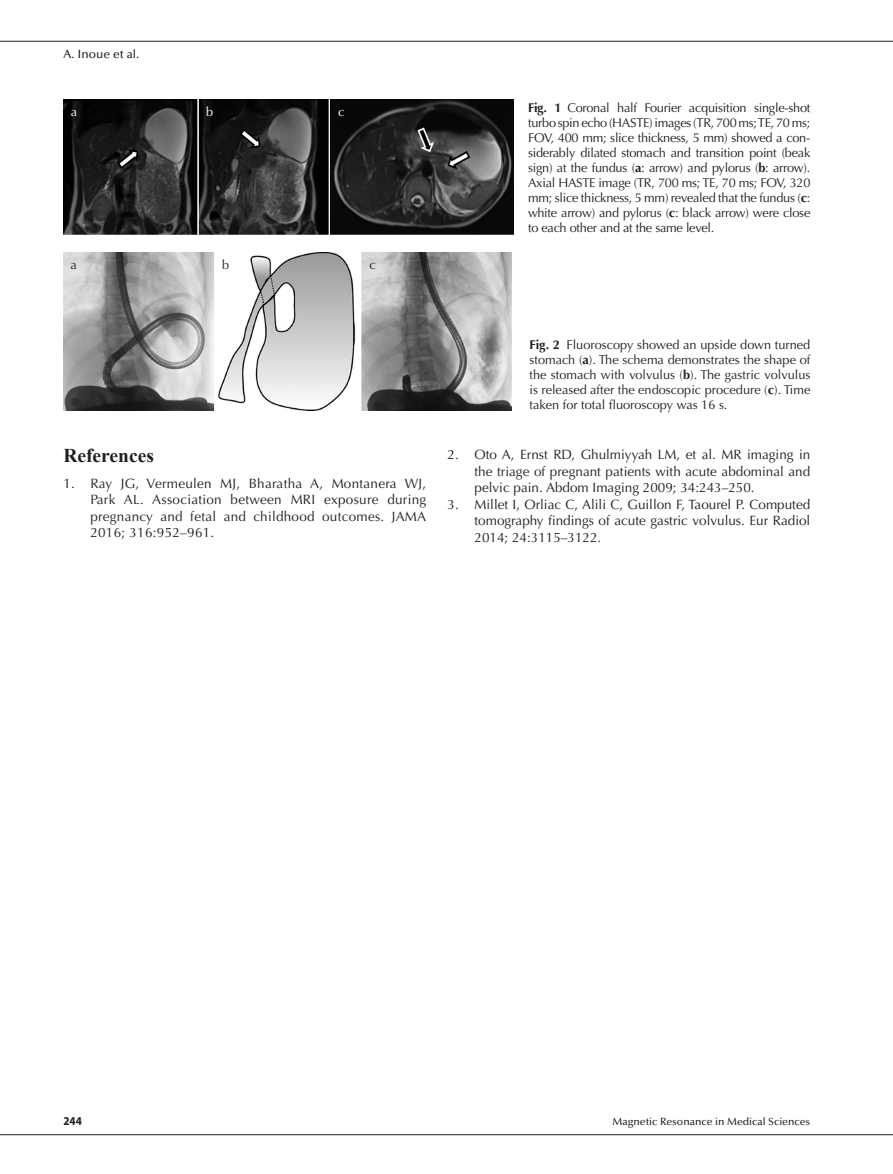
<style>
.page{position:relative;width:893px;height:1174px;background:#fff}
.page>*{position:absolute;margin:0;border:0;box-sizing:border-box;transform-origin:0 0}
.t1{font:700 19.5px "Times New Roman";color:#231f20}
.Reference_Tx{font:13.5px/16.5px "Optima LT Std";color:#231f20;text-align:justify}
.Table_Fig_Box_Title{font:12.75px/15px "Optima LT Std";letter-spacing:-.02em;color:#231f20;text-align:justify}
.Table_Fig_Box_Title-2{font:12.75px "Optima LT Std";color:#fff}
.t2{font:500 12px "Optima LT Std";color:#231f20}
.t3{font:700 semi-condensed 12px "Myriad Pro";color:#231f20}
.t4{font:500 10.5px "Optima LT Std";color:#231f20}
.s1{font-weight:700}
</style>
<div class="page">
<hr style="left:0;top:1134px;width:893px;height:1px;background:#231f20">
<hr style="left:0;top:41px;width:893px;height:1px;background:#231f20">
<img style="left:64px;top:99px;width:450px;height:135px">
<img style="left:63px;top:252px;width:448px;height:158px">
<p class="t2" style="left:63px;top:48px;width:77px">A. Inoue et al.</p>
<p class="Table_Fig_Box_Title-2" style="left:71px;top:104px;width:8px">a</p>
<p class="Table_Fig_Box_Title-2" style="left:206px;top:104px;width:9px">b</p>
<p class="Table_Fig_Box_Title-2" style="left:338px;top:105px;width:8px">c</p>
<p class="Table_Fig_Box_Title" style="left:71px;top:257px;width:8px">a</p>
<p class="Table_Fig_Box_Title" style="left:222px;top:257px;width:9px">b</p>
<p class="Table_Fig_Box_Title" style="left:369px;top:257px;width:8px">c</p>
<p class="Table_Fig_Box_Title" style="left:528px;top:101px;width:284px"><span class="s1">Fig. 1</span> Coronal half Fourier acquisition single-shot turbo spin echo (HASTE) images (TR, 700 ms; TE, 70 ms; FOV, 400 mm; slice thickness, 5 mm) showed a con&shy;siderably dilated stomach and transition point (beak sign) at the fundus (<span class="s1">a</span>: arrow) and pylorus (<span class="s1">b</span>: arrow).<br>Axial HASTE image (TR, 700 ms; TE, 70 ms; FOV, 320 mm; slice thickness, 5 mm) revealed that the fundus (<span class="s1">c</span>: white arrow) and pylorus (<span class="s1">c</span>: black arrow) were close to each other and at the same level.</p>
<h1 class="t1" style="left:63px;top:442px;width:92px">References</h1>
<p class="Reference_Tx" style="left:90px;top:475px;width:337px;text-indent:-27px">1. Ray JG, Vermeulen MJ, Bharatha A, Montanera WJ, Park AL. Association between MRI exposure during pregnancy and fetal and childhood outcomes. JAMA 2016; 316:952–961.</p>
<p class="Table_Fig_Box_Title" style="left:529px;top:337px;width:282px"><span class="s1">Fig. 2</span> Fluoroscopy showed an upside down turned stomach (<span class="s1">a</span>). The schema demonstrates the shape of the stomach with volvulus (<span class="s1">b</span>). The gastric volvulus is released after the endoscopic procedure (<span class="s1">c</span>). Time taken for total fluoroscopy was 16 s.</p>
<p class="Reference_Tx" style="left:474px;top:446px;width:337px;text-indent:-27px">2. Oto A, Ernst RD, Ghulmiyyah LM, et al. MR imaging in the triage of pregnant patients with acute abdominal and pelvic pain. Abdom Imaging 2009; 34:243–250.</p>
<p class="Reference_Tx" style="left:474px;top:496px;width:337px;text-indent:-27px">3. Millet I, Orliac C, Alili C, Guillon F, Taourel P. Computed tomography findings of acute gastric volvulus. Eur Radiol 2014; 24:3115–3122.</p>
<p class="t3" style="left:63px;top:1114px;width:20px">244</p>
<p class="t4" style="left:612px;top:1115px;width:199px">Magnetic Resonance in Medical Sciences</p>
</div>
